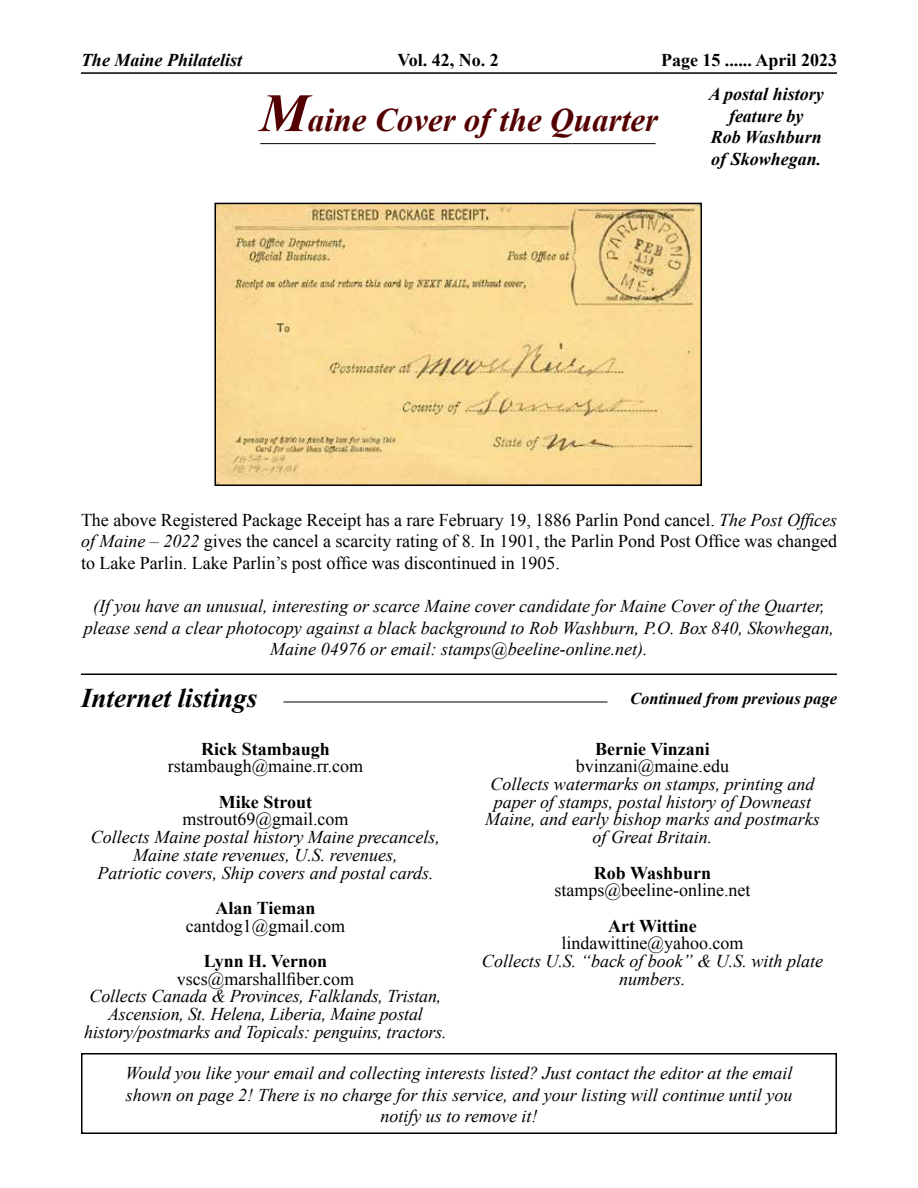
<style>
.page{position:relative;width:918px;height:1188px;background:#fff}
.page>*{position:absolute;margin:0;border:0;box-sizing:border-box;transform-origin:0 0}
.t1{font:italic 700 33px "Times New Roman";color:#540000}
.t2{font:italic 700 27px "Times New Roman";color:#000}
.t3{font:italic 18px/17.7px "Times New Roman";color:#000;text-align:center}
.t4{font:18px/21.6px "Times New Roman";color:#000;text-align:justify}
.t5{font:700 18px "Times New Roman";color:#000}
.t6{font:italic 700 18px/21.6px "Times New Roman";color:#000;text-align:center}
.t7{font:italic 700 16.5px "Times New Roman";color:#000}
.s1{font-size:54px}
.s2{font-style:italic}
</style>
<div class="page">
<hr style="left:81px;top:72px;width:756px;height:2px;background:#000">
<hr style="left:260px;top:143px;width:396px;height:1px;background:#000">
<hr style="left:81px;top:674px;width:756px;height:1px;background:#000">
<hr style="left:284px;top:702px;width:324px;height:1px;background:#000">
<img style="left:217px;top:206px;width:482px;height:277px">
<div style="left:214px;top:203px;width:488px;height:283px;border:2px solid #000"></div>
<div style="left:81px;top:1053px;width:756px;height:81px;border:2px solid #000"></div>
<p class="t6" style="left:81px;top:49px;width:163px">The Maine Philatelist</p>
<p class="t5" style="left:398px;top:48px;width:103px">Vol. 42, No. 2</p>
<p class="t5" style="left:661px;top:48px;width:177px">Page 15 ...... April 2023</p>
<h1 class="t1" style="left:260px;top:97px;width:400px"><span class="s1">M</span>aine Cover of the Quarter</h1>
<p class="t6" style="left:709px;top:83px;width:117px">A postal history feature by<br>Rob Washburn of Skowhegan.</p>
<p class="t4" style="left:81px;top:509px;width:758px">The above Registered Package Receipt has a rare February 19, 1886 Parlin Pond cancel. <span class="s2">The Post Offices of Maine – 2022</span> gives the cancel a scarcity rating of 8. In 1901, the Parlin Pond Post Office was changed to Lake Parlin. Lake Parlin’s post office was discontinued in 1905.</p>
<p class="t3" style="left:84px;top:595px;width:752px;line-height:21.6px">(If you have an unusual, interesting or scarce Maine cover candidate for Maine Cover of the Quarter, please send a clear photocopy against a black background to Rob Washburn, P.O. Box 840, Skowhegan,<br>Maine 04976 or email: stamps@beeline-online.net).</p>
<h2 class="t2" style="left:81px;top:679px;width:178px">Internet listings</h2>
<p class="t7" style="left:630px;top:687px;width:208px">Continued from previous page</p>
<p class="t5" style="left:201px;top:736px;width:130px">Rick Stambaugh</p>
<p class="t4" style="left:168px;top:755px;width:197px">rstambaugh@maine.rr.com</p>
<p class="t5" style="left:219px;top:789px;width:95px">Mike Strout</p>
<p class="t4" style="left:182px;top:808px;width:168px">mstrout69@gmail.com</p>
<p class="t3" style="left:91px;top:828px;width:351px">Collects Maine postal history Maine precancels,<br>Maine state revenues, U.S. revenues,<br>Patriotic covers, Ship covers and postal cards.</p>
<p class="t5" style="left:216px;top:896px;width:101px">Alan Tieman</p>
<p class="t4" style="left:186px;top:915px;width:161px">cantdog1@gmail.com</p>
<p class="t5" style="left:204px;top:949px;width:125px">Lynn H. Vernon</p>
<p class="t4" style="left:177px;top:968px;width:179px">vscs@marshallfiber.com</p>
<p class="t3" style="left:84px;top:987px;width:364px">Collects Canada &amp; Provinces, Falklands, Tristan,<br>Ascension, St. Helena, Liberia, Maine postal history/postmarks and Topicals: penguins, tractors.</p>
<p class="t5" style="left:595px;top:736px;width:116px">Bernie Vinzani</p>
<p class="t4" style="left:576px;top:755px;width:155px">bvinzani@maine.edu</p>
<p class="t3" style="left:485px;top:775px;width:336px">Collects watermarks on stamps, printing and paper of stamps, postal history of Downeast Maine, and early bishop marks and postmarks of Great Britain.</p>
<p class="t5" style="left:594px;top:860px;width:119px">Rob Washburn</p>
<p class="t4" style="left:554px;top:879px;width:198px">stamps@beeline-online.net</p>
<p class="t5" style="left:608px;top:913px;width:90px">Art Wittine</p>
<p class="t4" style="left:561px;top:932px;width:184px">lindawittine@yahoo.com</p>
<p class="t3" style="left:482px;top:952px;width:343px">Collects U.S. “back of book” &amp; U.S. with plate numbers.</p>
<p class="t3" style="left:125px;top:1062px;width:669px;line-height:21.6px">Would you like your email and collecting interests listed? Just contact the editor at the email shown on page 2! There is no charge for this service, and your listing will continue until you notify us to remove it!</p>
</div>
